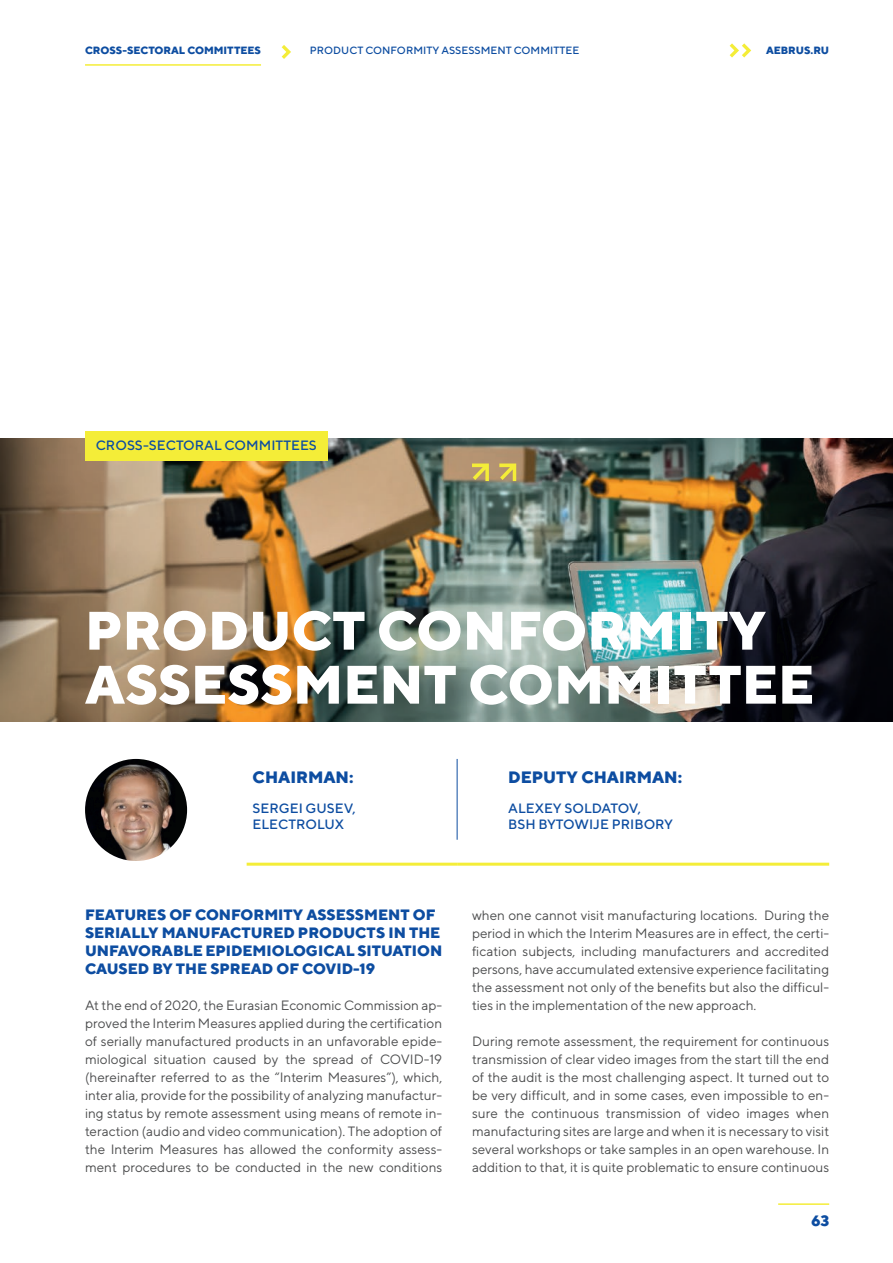
<style>
.page{position:relative;width:893px;height:1263px;background:#fff}
.page>*{position:absolute;margin:0;border:0;box-sizing:border-box;transform-origin:0 0}
.t1{font:800 54px/54px "TT Norms";color:#fff}
.t2{font:800 16.5px "TT Norms";color:#0d4da1}
.t3{font:800 15px/18px "TT Norms";color:#0d4da1}
.t4{font:13.5px/18px "TT Norms";color:#4b4c4d;text-align:justify}
.t5{font:500 13.5px/16.5px "TT Norms";color:#0d4da1}
.t6{font:500 10.5px "TT Norms";color:#0d4da1}
.t7{font:800 10.5px "TT Norms";color:#0d4da1}
</style>
<div class="page">
<img style="left:0;top:438px;width:893px;height:284px">
<svg style="left:472px;top:463px;width:17px;height:18px"></svg>
<svg style="left:499px;top:463px;width:17px;height:18px"></svg>
<div style="left:85px;top:431px;width:243px;height:29px;background:#f4ed38"></div>
<hr style="left:247px;top:863px;width:210px;height:3px;background:#f4ed38">
<hr style="left:457px;top:863px;width:372px;height:3px;background:#f4ed38">
<hr style="left:457px;top:759px;width:1px;height:81px;background:#0d4da1">
<img style="left:85px;top:759px;width:102px;height:102px;border-radius:51px">
<hr style="left:85px;top:64px;width:176px;height:2px;background:#f4ed38">
<svg style="left:282px;top:45px;width:9px;height:14px"></svg>
<hr style="left:778px;top:1203px;width:51px;height:2px;background:#f4ed38">
<svg style="left:730px;top:43px;width:21px;height:14px"></svg>
<p class="t7" style="left:85px;top:44px;width:177px">CROSS-SECTORAL COMMITTEES</p>
<p class="t6" style="left:310px;top:44px;width:271px">PRODUCT CONFORMITY ASSESSMENT COMMITTEE</p>
<p class="t5" style="left:96px;top:437px;width:223px">CROSS-SECTORAL COMMITTEES</p>
<p class="t7" style="left:766px;top:44px;width:65px">AEBRUS.RU</p>
<h1 class="t1" style="left:85px;top:602px;width:731px">PRODUCT CONFORMITY<br>ASSESSMENT COMMITTEE</h1>
<p class="t2" style="left:253px;top:767px;width:102px">CHAIRMAN:</p>
<p class="t5" style="left:253px;top:799px;width:105px">SERGEI GUSEV,<br>ELECTROLUX</p>
<p class="t2" style="left:508px;top:767px;width:175px">DEPUTY CHAIRMAN:</p>
<p class="t5" style="left:508px;top:799px;width:166px">ALEXEY SOLDATOV,<br>BSH BYTOWIJE PRIBORY</p>
<p class="t3" style="left:85px;top:905px;width:359px">FEATURES OF CONFORMITY ASSESSMENT OF SERIALLY MANUFACTURED PRODUCTS IN THE UNFAVORABLE EPIDEMIOLOGICAL SITUATION CAUSED BY THE SPREAD OF COVID-19</p>
<p class="t4" style="left:85px;top:996px;width:359px">At the end of 2020, the Eurasian Economic Commission ap&shy;proved the Interim Measures applied during the certification of serially manufactured products in an unfavorable epide&shy;miological situation caused by the spread of COVID-19 (hereinafter referred to as the “Interim Measures”), which, inter alia, provide for the possibility of analyzing manufactur&shy;ing status by remote assessment using means of remote in&shy;teraction (audio and video communication). The adoption of the Interim Measures has allowed the conformity assess&shy;ment procedures to be conducted in the new conditions</p>
<p class="t4" style="left:472px;top:905px;width:359px">when one cannot visit manufacturing locations. During the period in which the Interim Measures are in effect, the certi&shy;fication subjects, including manufacturers and accredited persons, have accumulated extensive experience facilitating the assessment not only of the benefits but also the difficul&shy;ties in the implementation of the new approach.</p>
<p class="t4" style="left:472px;top:1031px;width:359px">During remote assessment, the requirement for continuous transmission of clear video images from the start till the end of the audit is the most challenging aspect. It turned out to be very difficult, and in some cases, even impossible to en&shy;sure the continuous transmission of video images when manufacturing sites are large and when it is necessary to visit several workshops or take samples in an open warehouse. In addition to that, it is quite problematic to ensure continuous</p>
<p class="t3" style="left:811px;top:1211px;width:20px">63</p>
</div>
